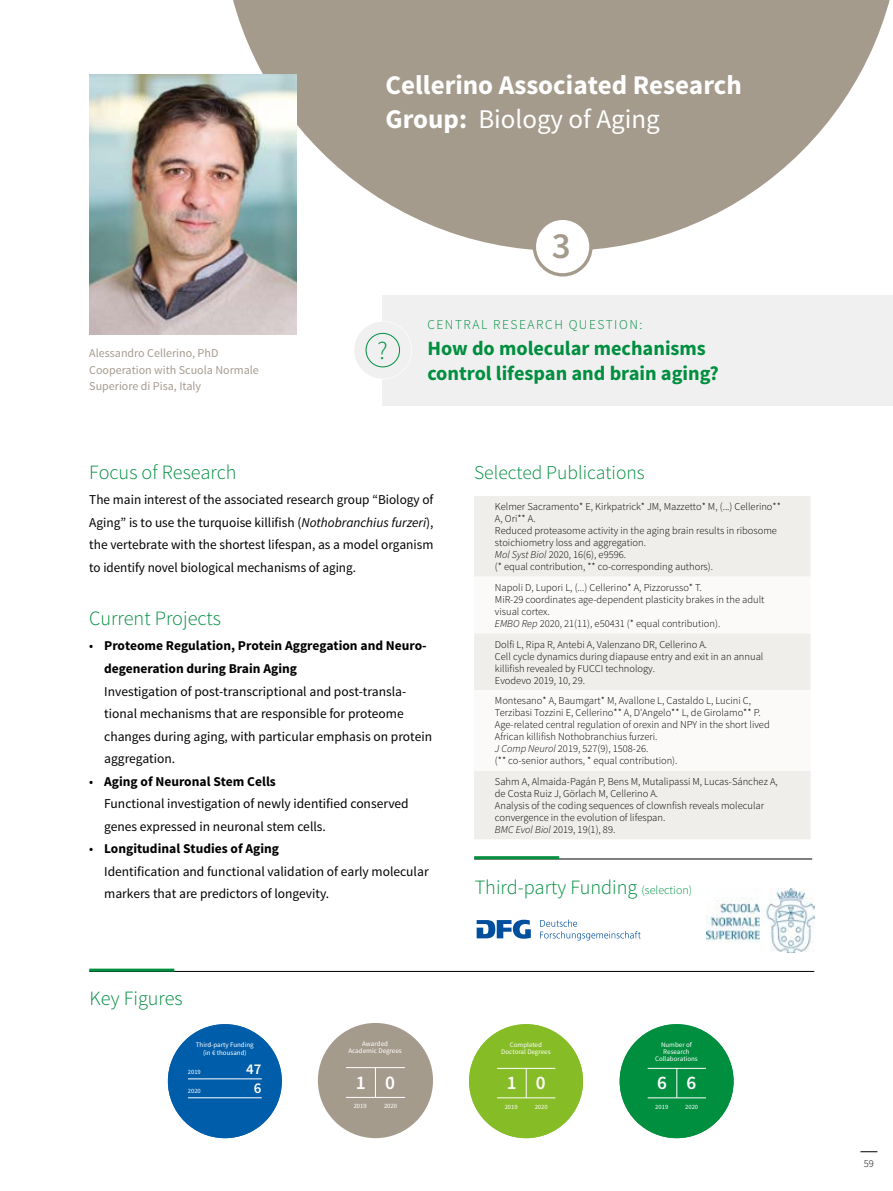
<style>
.page{position:relative;width:893px;height:1191px;background:#fff}
.page>*{position:absolute;margin:0;border:0;box-sizing:border-box;transform-origin:0 0}
.t1{font:600 37.05px "Source Sans Pro";color:#a59b8d}
.t2{font:700 27px/34.5px "Source Sans Pro";color:#fff}
.t3{font:300 25.5px "Source Sans Pro";color:#008e3f}
.t4{font:300 20.25px "Source Sans Pro";color:#008e3f}
.t5{font:700 20.25px/25.5px "Source Sans Pro";color:#008e3f}
.t6{font:300 19.5px "Source Sans Pro";color:#008e3f}
.t7{font:600 19.35px "Source Sans Pro";color:#fff}
.t8{font:600 19.2px "Source Sans Pro";color:#fff}
.t9{font:600 14.85px/18.9px "Source Sans Pro";color:#fff;text-align:center}
.t10{font:13.5px/22.5px "Source Sans Pro";color:#000}
.t11{font:700 13.5px/22.5px "Source Sans Pro";color:#000}
.t12{font:300 13.5px "Source Sans Pro";letter-spacing:.11em;color:#008e3f}
.t13{font:12px/16.5px "Source Sans Pro";color:#a59b8d}
.t14{font:300 10.5px/12px "Source Sans Pro";color:#000}
.t15{font:7.05px/7.4px "Source Sans Pro";color:#fff;text-align:center}
.t16{font:6.9px/8.6px "Source Sans Pro";color:#fff;text-align:center}
.t17{font:6.6px "Source Sans Pro";color:#fff}
.t18{font:6.45px "Source Sans Pro";color:#fff}
.s1{font-weight:400}
.s2{font-style:italic}
.s3{font-weight:700}
.s4{font-size:12px}
</style>
<div class="page">
<svg style="left:860px;top:1151px;width:17px;height:1px"></svg>
<svg style="left:233px;top:0;width:657px;height:250px;fill:#a59b8d"></svg>
<div style="left:534px;top:218px;width:57px;height:57px;background:#fff;border-radius:50%"></div>
<div style="left:533px;top:217px;width:60px;height:59px;border:3px solid #a59b8d;border-radius:50%"></div>
<hr style="left:89px;top:971px;width:725px;height:1px;background:#000">
<hr style="left:89px;top:968px;width:85px;height:3px;background:#008e3f">
<hr style="left:474px;top:858px;width:338px;height:1px;background:#000">
<hr style="left:474px;top:856px;width:85px;height:3px;background:#008e3f">
<img style="left:89px;top:74px;width:208px;height:260px">
<svg style="left:477px;top:919px;width:54px;height:19px"></svg>
<svg style="left:540px;top:919px;width:101px;height:21px"></svg>
<div style="left:382px;top:295px;width:511px;height:110px;background:#f0f0f0"></div>
<div style="left:354px;top:321px;width:57px;height:58px;background:#f0f0f0;border-radius:50%"></div>
<div style="left:366px;top:333px;width:34px;height:34px;border:1px solid #008e3f;border-radius:50%"></div>
<div style="left:474px;top:496px;width:337px;height:343px;background:#f0eeea"></div>
<svg style="left:474px;top:576px;width:337px;height:194px"></svg>
<div style="left:318px;top:1023px;width:115px;height:115px;background:#a59b8d;border-radius:50%"></div>
<hr style="left:375px;top:1067px;width:1px;height:30px;background:#fff">
<hr style="left:346px;top:1097px;width:59px;height:1px;background:#fff">
<hr style="left:346px;top:1067px;width:59px;height:1px;background:#fff">
<div style="left:168px;top:1024px;width:114px;height:114px;background:#005da9;border-radius:50%"></div>
<hr style="left:188px;top:1097px;width:74px;height:1px;background:#fff">
<hr style="left:188px;top:1078px;width:74px;height:1px;background:#fff">
<div style="left:469px;top:1024px;width:114px;height:114px;background:#86bc25;border-radius:50%"></div>
<svg style="left:526px;top:1069px;width:1px;height:28px"></svg>
<hr style="left:497px;top:1097px;width:58px;height:1px;background:#fff">
<hr style="left:497px;top:1068px;width:58px;height:1px;background:#fff">
<div style="left:620px;top:1024px;width:114px;height:114px;background:#008e3f;border-radius:50%"></div>
<svg style="left:677px;top:1069px;width:1px;height:28px"></svg>
<hr style="left:648px;top:1097px;width:58px;height:1px;background:#fff">
<hr style="left:648px;top:1068px;width:58px;height:1px;background:#fff">
<img style="left:706px;top:888px;width:108px;height:64px">
<h2 class="t2" style="left:386px;top:69px;width:358px">Cellerino Associated Research<br>Group: <span class="s1">Biology of Aging</span></h2>
<p class="t13" style="left:89px;top:345px;width:171px">Alessandro Cellerino, PhD<br>Cooperation with Scuola Normale<br>Superiore di Pisa, Italy</p>
<h3 class="t3" style="left:377px;top:334px;width:12px">?</h3>
<h1 class="t1" style="left:552px;top:222px;width:21px">3</h1>
<p class="t12" style="left:427px;top:317px;width:217px">CENTRAL RESEARCH QUESTION:</p>
<h3 class="t5" style="left:427px;top:336px;width:293px">How do molecular mechanisms control lifespan and brain aging?</h3>
<h3 class="t4" style="left:89px;top:459px;width:149px">Focus of Research</h3>
<p class="t10" style="left:89px;top:489px;width:346px;text-align:justify">The main interest of the associated research group “Biology of Aging” is to use the turquoise killifish (<span class="s2">Nothobranchius furzeri</span>), the vertebrate with the shortest lifespan, as a model organism to identify novel biological mechanisms of aging.</p>
<h3 class="t4" style="left:89px;top:606px;width:133px">Current Projects</h3>
<p class="t11" style="left:104px;top:635px;width:324px;text-indent:-15px"><span class="s1">•</span> Proteome Regulation, Protein Aggregation and Neuro&shy;degeneration during Brain Aging</p>
<p class="t10" style="left:104px;top:680px;width:329px">Investigation of post-transcriptional and post-transla&shy;tional mechanisms that are responsible for proteome changes during aging, with particular emphasis on protein aggregation.</p>
<p class="t10" style="left:104px;top:770px;width:306px;text-indent:-15px">• <span class="s3">Aging of Neuronal Stem Cells<br></span>Functional investigation of newly identified conserved genes expressed in neuronal stem cells.</p>
<p class="t10" style="left:104px;top:837px;width:326px;text-indent:-15px">• <span class="s3">Longitudinal Studies of Aging<br></span>Identification and functional validation of early molecular markers that are predictors of longevity.</p>
<h3 class="t4" style="left:90px;top:986px;width:95px">Key Figures</h3>
<p class="t16" style="left:193px;top:1040px;width:65px">Drittmitteleinnahmen (in tausend €)</p>
<h3 class="t9" style="left:239px;top:1060px;width:24px">200</h3>
<p class="t16" style="left:196px;top:1040px;width:59px">Third-party Funding (in € thousand)</p>
<h3 class="t9" style="left:246px;top:1060px;width:17px">47<br>6</h3>
<p class="t18" style="left:188px;top:1068px;width:14px">2019</p>
<p class="t18" style="left:188px;top:1086px;width:14px">2020</p>
<p class="t15" style="left:348px;top:1039px;width:55px">Awarded<br>Academic Degrees</p>
<h3 class="t7" style="left:356px;top:1070px;width:41px">1 0</h3>
<p class="t17" style="left:354px;top:1102px;width:15px">2019</p>
<p class="t17" style="left:384px;top:1102px;width:15px">2020</p>
<h3 class="t6" style="left:474px;top:460px;width:172px">Selected Publications</h3>
<p class="t14" style="left:495px;top:501px;width:287px">Kelmer Sacramento* E, Kirkpatrick* JM, Mazzetto* M, (...) Cellerino** A, Ori** A.<br>Reduced proteasome activity in the aging brain results in ribosome stoichiometry loss and aggregation.<br><span class="s2">Mol Syst Biol</span> 2020, 16(6), e9596.<br>(* equal contribution, ** co-corresponding authors).</p>
<p class="t14" style="left:495px;top:581px;width:271px">Napoli D, Lupori L, (...) Cellerino* A, Pizzorusso* T.<br>MiR-29 coordinates age-dependent plasticity brakes in the adult visual cortex.<br><span class="s2">EMBO Rep</span> 2020, 21(11), e50431 (* equal contribution).</p>
<p class="t14" style="left:495px;top:638px;width:270px">Dolfi L, Ripa R, Antebi A, Valenzano DR, Cellerino A.<br>Cell cycle dynamics during diapause entry and exit in an annual killifish revealed by FUCCI technology.<br>Evodevo 2019, 10, 29.</p>
<p class="t14" style="left:495px;top:695px;width:276px">Montesano* A, Baumgart* M, Avallone L, Castaldo L, Lucini C, Terzibasi Tozzini E, Cellerino** A, D'Angelo** L, de Girolamo** P.<br>Age-related central regulation of orexin and NPY in the short lived African killifish Nothobranchius furzeri.<br><span class="s2">J Comp Neurol</span> 2019, 527(9), 1508-26.<br>(** co-senior authors, * equal contribution).</p>
<p class="t14" style="left:495px;top:775px;width:284px">Sahm A, Almaida-Pagán P, Bens M, Mutalipassi M, Lucas-Sánchez A, de Costa Ruiz J, Görlach M, Cellerino A.<br>Analysis of the coding sequences of clownfish reveals molecular convergence in the evolution of lifespan.<br><span class="s2">BMC Evol Biol</span> 2019, 19(1), 89.</p>
<h3 class="t4" style="left:475px;top:874px;width:219px">Third-party Funding <span class="s4">(selection)</span></h3>
<p class="t16" style="left:501px;top:1040px;width:51px;line-height:7.2px">Completed<br>Doctoral Degrees</p>
<h3 class="t8" style="left:507px;top:1070px;width:40px">1 0</h3>
<p class="t18" style="left:505px;top:1102px;width:14px">2019</p>
<p class="t18" style="left:535px;top:1102px;width:14px">2020</p>
<p class="t16" style="left:503px;top:1040px;width:48px">Abgesch ossene<br>Promotionen</p>
<p class="t16" style="left:655px;top:1040px;width:44px;line-height:7.2px">Number of<br>Research<br>Collaborations</p>
<h3 class="t8" style="left:657px;top:1070px;width:40px">6 6</h3>
<p class="t18" style="left:655px;top:1102px;width:14px">2019</p>
<p class="t18" style="left:685px;top:1102px;width:14px">2020</p>
<p class="t16" style="left:661px;top:1040px;width:32px">Anzahl der</p>
<h3 class="t8" style="left:652px;top:1070px;width:50px">25 22</h3>
<p class="t14" style="left:864px;top:1157px;width:12px">59</p>
</div>
